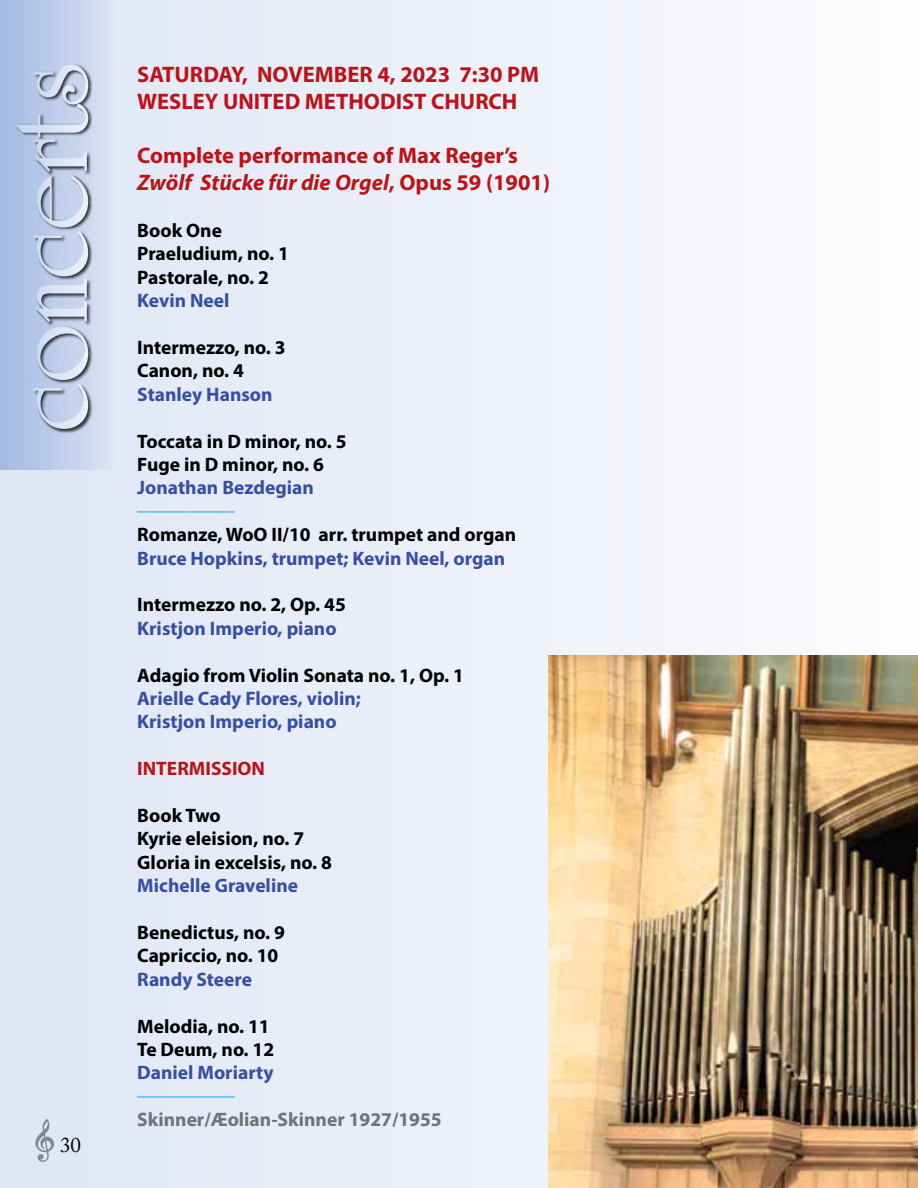
<style>
.page{position:relative;width:918px;height:1188px;background:#fff}
.page>*{position:absolute;margin:0;border:0;box-sizing:border-box;transform-origin:0 0}
.t1{font:700 117.15px "University Roman BT";color:#fff}
.t2{font:700 22.5px/27px "Myriad Pro";color:#ba141a}
.t3{font:21px "Adobe Caslon Pro";color:#000}
.t4{font:700 19.5px/23.4px "Myriad Pro";color:#000}
.t5{font:700 19.5px/23.4px "Myriad Pro";color:#374fa2}
.t6{font:700 19.5px "Myriad Pro";color:#717275}
.t7{font:700 19.5px "Myriad Pro";color:#00aeef}
.t8{font:700 19.5px "Myriad Pro";color:#ba141a}
.s1{font-style:italic}
</style>
<div class="page">
<div style="left:0;top:0;width:918px;height:1188px;background:linear-gradient(to right,#dee5f4,#fcfdfe)"></div>
<svg style="left:0;top:0;width:117px;height:470px"></svg>
<img style="left:548px;top:656px;width:370px;height:532px">
<h1 class="t1" style="left:-20px;top:432px;width:370px;rotate:-90deg">concerts</h1>
<p class="t2" style="left:137px;top:60px;width:403px">SATURDAY, NOVEMBER 4, 2023 7:30 PM<br>WESLEY UNITED METHODIST CHURCH</p>
<p class="t2" style="left:137px;top:141px;width:414px">Complete performance of Max Reger’s<br><span class="s1">Zwölf Stücke für die Orgel</span>, Opus 59 (1901)</p>
<p class="t4" style="left:137px;top:218px;width:153px">Book One<br>Praeludium, no. 1<br>Pastorale, no. 2</p>
<p class="t5" style="left:137px;top:288px;width:94px">Kevin Neel</p>
<p class="t4" style="left:137px;top:335px;width:150px">Intermezzo, no. 3<br>Canon, no. 4</p>
<p class="t5" style="left:137px;top:382px;width:137px">Stanley Hanson</p>
<p class="t4" style="left:137px;top:429px;width:211px">Toccata in D minor, no. 5<br>Fuge in D minor, no. 6</p>
<p class="t5" style="left:137px;top:476px;width:178px">Jonathan Bezdegian</p>
<p class="t7" style="left:137px;top:491px;width:99px">__________</p>
<p class="t4" style="left:137px;top:522px;width:380px">Romanze, WoO II/10 arr. trumpet and organ</p>
<p class="t5" style="left:137px;top:546px;width:369px">Bruce Hopkins, trumpet; Kevin Neel, organ</p>
<p class="t4" style="left:137px;top:593px;width:210px">Intermezzo no. 2, Op. 45</p>
<p class="t5" style="left:137px;top:616px;width:201px">Kristjon Imperio, piano</p>
<p class="t4" style="left:137px;top:663px;width:328px">Adagio from Violin Sonata no. 1, Op. 1</p>
<p class="t5" style="left:137px;top:686px;width:225px">Arielle Cady Flores, violin;<br>Kristjon Imperio, piano</p>
<p class="t8" style="left:137px;top:756px;width:129px">INTERMISSION</p>
<p class="t4" style="left:137px;top:803px;width:196px">Book Two<br>Kyrie eleision, no. 7<br>Gloria in excelsis, no. 8</p>
<p class="t5" style="left:137px;top:873px;width:162px">Michelle Graveline</p>
<p class="t4" style="left:137px;top:920px;width:149px">Benedictus, no. 9<br>Capriccio, no. 10</p>
<p class="t5" style="left:137px;top:967px;width:116px">Randy Steere</p>
<p class="t4" style="left:137px;top:1014px;width:139px">Melodia, no. 11<br>Te Deum, no. 12</p>
<p class="t5" style="left:137px;top:1061px;width:138px">Daniel Moriarty</p>
<p class="t7" style="left:137px;top:1076px;width:99px">__________</p>
<p class="t6" style="left:137px;top:1107px;width:306px">Skinner/Æolian-Skinner 1927/1955</p>
<p class="t3" style="left:60px;top:1132px;width:22px">30</p>
</div>
